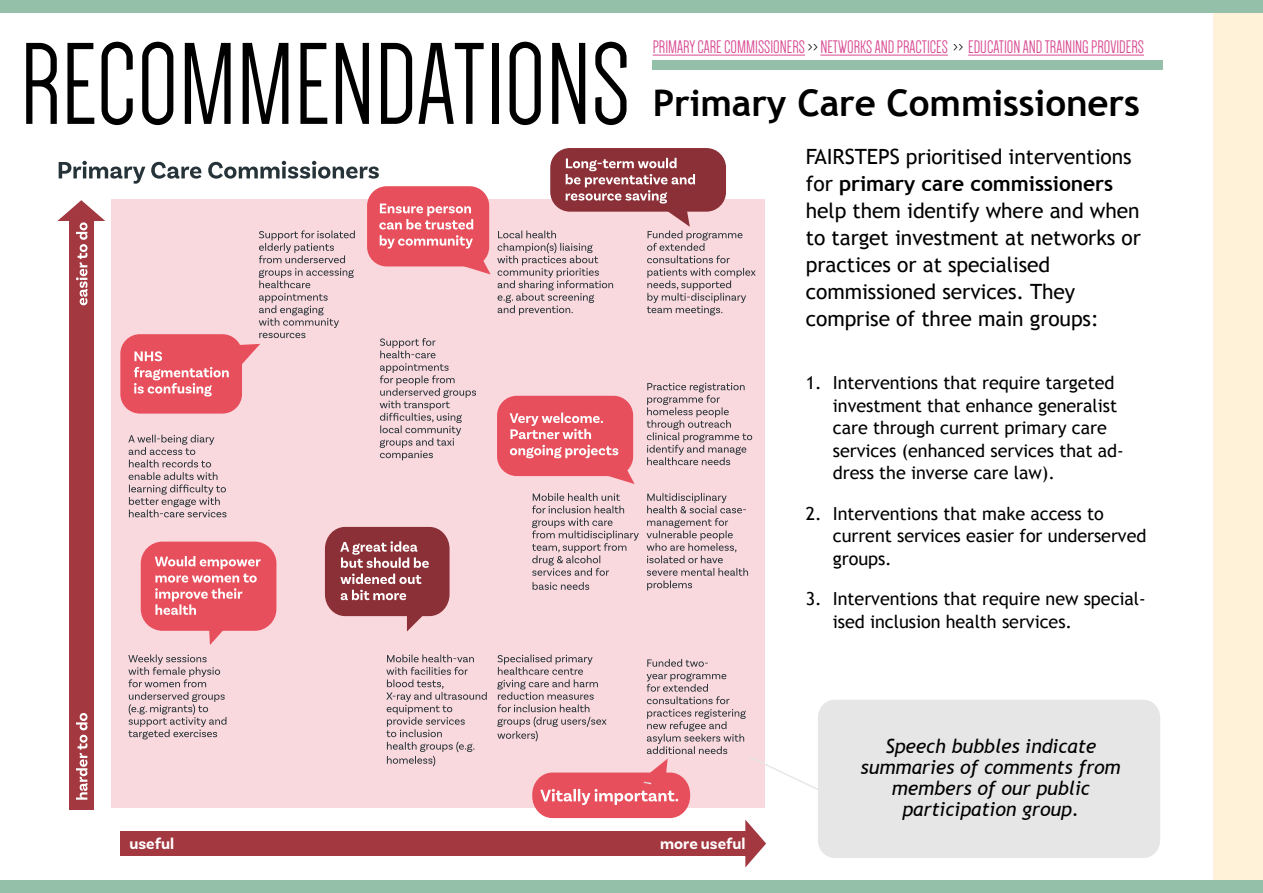
<style>
.page{position:relative;width:1263px;height:893px;background:#fff}
.page>*{position:absolute;margin:0;border:0;box-sizing:border-box;transform-origin:0 0}
.t1{font:120px "Dense";color:#000}
.t2{font:700 36.75px "Trebuchet MS";letter-spacing:-.005em;color:#000}
.t3{font:21px/27px "Trebuchet MS";letter-spacing:-.005em;color:#000}
.t4{font:italic 19.5px/21px "Trebuchet MS";letter-spacing:-.005em;color:#000;text-align:center}
.t5{font:18.75px "Dense";color:#d84892}
.t6{font:18px/22.5px "Trebuchet MS";letter-spacing:-.005em;color:#000}
.t7{font:700 16.2px "Basic Sans";color:#fff}
.s1{color:#000}
.s2{font-weight:700}
</style>
<div class="page">
<div style="left:1213px;top:0;width:50px;height:893px;background:#fff2d9"></div>
<div style="left:111px;top:199px;width:654px;height:608px;background:#fad9de"></div>
<svg style="left:128px;top:435px;width:98px;height:82px"></svg>
<svg style="left:259px;top:230px;width:96px;height:108px"></svg>
<svg style="left:386px;top:654px;width:101px;height:112px"></svg>
<svg style="left:128px;top:654px;width:98px;height:85px"></svg>
<svg style="left:380px;top:338px;width:96px;height:122px"></svg>
<div style="left:141px;top:542px;width:135px;height:89px;background:#e84f5c;border-radius:22px"></div>
<svg style="left:155px;top:556px;width:106px;height:89px"></svg>
<svg style="left:532px;top:582px;width:57px;height:8px"></svg>
<svg style="left:532px;top:493px;width:107px;height:83px"></svg>
<div style="left:120px;top:334px;width:122px;height:80px;background:#e84f5c;border-radius:20px"></div>
<svg style="left:134px;top:344px;width:126px;height:52px"></svg>
<div style="left:367px;top:186px;width:122px;height:80px;background:#e84f5c;border-radius:20px"></div>
<svg style="left:379px;top:204px;width:94px;height:25px"></svg>
<svg style="left:380px;top:235px;width:111px;height:39px"></svg>
<div style="left:325px;top:527px;width:125px;height:89px;background:#8c3038;border-radius:21px"></div>
<svg style="left:59px;top:161px;width:320px;height:23px"></svg>
<svg style="left:647px;top:383px;width:105px;height:82px"></svg>
<svg style="left:341px;top:590px;width:93px;height:41px"></svg>
<svg style="left:340px;top:574px;width:81px;height:10px"></svg>
<svg style="left:340px;top:541px;width:89px;height:27px"></svg>
<div style="left:532px;top:772px;width:158px;height:46px;background:#e84f5c;border-radius:21px"></div>
<div style="left:497px;top:396px;width:136px;height:80px;background:#e84f5c;border-radius:20px"></div>
<svg style="left:509px;top:413px;width:94px;height:26px"></svg>
<svg style="left:510px;top:445px;width:125px;height:39px"></svg>
<div style="left:550px;top:148px;width:176px;height:64px;background:#8c3038;border-radius:20px"></div>
<svg style="left:497px;top:158px;width:259px;height:157px"></svg>
<div style="left:69px;top:215px;width:25px;height:594px;background:#a33840"></div>
<svg style="left:745px;top:820px;width:9px;height:47px"></svg>
<div style="left:120px;top:831px;width:625px;height:25px;background:#a33840"></div>
<svg style="left:646px;top:493px;width:102px;height:97px"></svg>
<svg style="left:76px;top:713px;width:11px;height:87px"></svg>
<svg style="left:57px;top:200px;width:48px;height:105px"></svg>
<div style="left:0;top:0;width:1263px;height:13px;background:#94bfa8"></div>
<div style="left:0;top:881px;width:1263px;height:12px;background:#94bfa8"></div>
<div style="left:653px;top:60px;width:510px;height:10px;background:#94bfa8"></div>
<svg style="left:497px;top:654px;width:249px;height:151px"></svg>
<hr style="left:653px;top:55px;width:152px;height:1px;background:#d84892">
<hr style="left:820px;top:55px;width:128px;height:1px;background:#d84892">
<hr style="left:968px;top:55px;width:176px;height:1px;background:#d84892">
<svg style="left:750px;top:700px;width:410px;height:158px;fill:#e6e6e6"></svg>
<h1 class="t1" style="left:20px;top:25px;width:612px">RECOMMENDATIONS</h1>
<p class="t5" style="left:653px;top:38px;width:493px">PRIMARY CARE COMMISSIONERS <span class="s1">&gt;&gt;</span> NETWORKS AND PRACTICES <span class="s1">&gt;&gt;</span> EDUCATION AND TRAINING PROVIDERS</p>
<h2 class="t2" style="left:653px;top:80px;width:489px">Primary Care Commissioners</h2>
<p class="t3" style="left:806px;top:144px;width:336px">FAIRSTEPS prioritised interventions for <span class="s2">primary care commissioners </span>help them identify where and when to target investment at networks or practices or at specialised commissioned services. They comprise of three main groups:</p>
<p class="t6" style="left:833px;top:372px;width:292px;text-indent:-27px">1. Interventions that require targeted investment that enhance generalist care through current primary care services (enhanced services that ad&shy;dress the inverse care law).</p>
<p class="t6" style="left:833px;top:502px;width:315px;text-indent:-27px">2. Interventions that make access to current services easier for underserved groups.</p>
<p class="t6" style="left:833px;top:588px;width:314px;text-indent:-27px">3. Interventions that require new special&shy;ised inclusion health services.</p>
<p class="t4" style="left:861px;top:736px;width:261px">Speech bubbles indicate summaries of comments from members of our public participation group.</p>
<p class="t7" style="left:129px;top:833px;width:46px">useful</p>
<p class="t7" style="left:660px;top:833px;width:87px">more useful</p>
</div>
